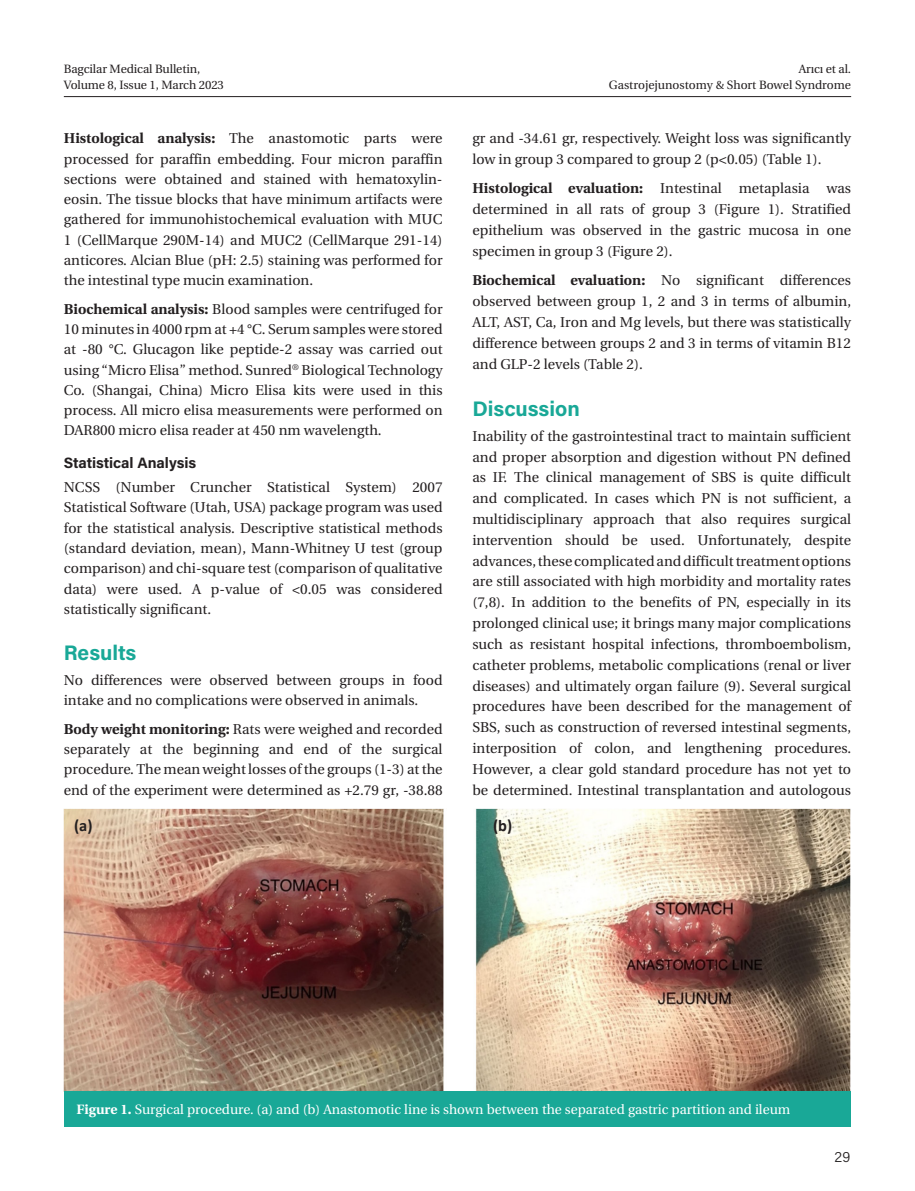
<style>
.page{position:relative;width:915px;height:1191px;background:#fff}
.page>*{position:absolute;margin:0;border:0;box-sizing:border-box;transform-origin:0 0}
.ARA_BASLIK{font:700 21px "Acumin Pro";color:#19a897}
.t1{font:700 16.5px "Calibri";color:#231f20}
.YAZI_ARA_BOLD{font:700 15px "Acumin Pro";letter-spacing:-.005em;color:#231f20}
.t2{font:300 15px "Acumin Pro";color:#231f20}
.YAZI{font:14.25px/20.9px "Utopia Medium Tr";color:#231f20;text-align:justify}
.RESİM-ALTI{font:13.5px "Utopia Medium Tr";color:#fff}
.t3{font:12px/16.5px "Utopia Medium Tr";letter-spacing:-.01em;color:#231f20;text-align:right}
.s1{font-family:"Utopia Bold Tr"}
</style>
<div class="page">
<hr style="left:64px;top:96px;width:786px;height:1px;background:#231f20">
<img style="left:64px;top:808px;width:786px;height:283px">
<div style="left:64px;top:1091px;width:786px;height:36px;background:#19a897"></div>
<p class="t3" style="left:64px;top:60px;width:162px;text-align:left">Bagcilar Medical Bulletin,<br>Volume 8, Issue 1, March 2023</p>
<p class="YAZI" style="left:64px;top:128px;width:380px;line-height:20.2px"><span class="s1">Histological analysis:</span> The anastomotic parts were processed for paraffin embedding. Four micron paraffin sections were obtained and stained with hematoxylin&shy;eosin. The tissue blocks that have minimum artifacts were gathered for immunohistochemical evaluation with MUC 1 (CellMarque 290M-14) and MUC2 (CellMarque 291-14) anticores. Alcian Blue (pH: 2.5) staining was performed for the intestinal type mucin examination.</p>
<p class="YAZI" style="left:64px;top:299px;width:380px;line-height:20.2px"><span class="s1">Biochemical analysis:</span> Blood samples were centrifuged for 10 minutes in 4000 rpm at +4 °C. Serum samples were stored at -80 °C. Glucagon like peptide-2 assay was carried out using “Micro Elisa” method. Sunred<sup>®</sup> Biological Technology Co. (Shangai, China) Micro Elisa kits were used in this process. All micro elisa measurements were performed on DAR800 micro elisa reader at 450 nm wavelength.</p>
<p class="YAZI_ARA_BOLD" style="left:64px;top:452px;width:134px">Statistical Analysis</p>
<p class="YAZI" style="left:64px;top:477px;width:380px;line-height:20.2px">NCSS (Number Cruncher Statistical System) 2007<br>Statistical Software (Utah, USA) package program was used for the statistical analysis. Descriptive statistical methods (standard deviation, mean), Mann-Whitney U test (group comparison) and chi-square test (comparison of qualitative data) were used. A p-value of &lt;0.05 was considered statistically significant.</p>
<p class="ARA_BASLIK" style="left:64px;top:638px;width:74px">Results</p>
<p class="YAZI" style="left:64px;top:670px;width:380px;line-height:20.2px">No differences were observed between groups in food intake and no complications were observed in animals.</p>
<p class="YAZI" style="left:64px;top:719px;width:380px;line-height:20.2px"><span class="s1">Body weight monitoring:</span> Rats were weighed and recorded separately at the beginning and end of the surgical procedure. The mean weight losses of the groups (1-3) at the end of the experiment were determined as +2.79 gr, -38.88</p>
<p class="t3" style="left:608px;top:60px;width:243px">Arıcı et al.<br>Gastrojejunostomy &amp; Short Bowel Syndrome</p>
<p class="YAZI" style="left:472px;top:128px;width:380px">gr and -34.61 gr, respectively. Weight loss was significantly low in group 3 compared to group 2 (p&lt;0.05) (Table 1).</p>
<p class="YAZI" style="left:472px;top:178px;width:380px"><span class="s1">Histological evaluation:</span> Intestinal metaplasia was determined in all rats of group 3 (Figure 1). Stratified epithelium was observed in the gastric mucosa in one specimen in group 3 (Figure 2).</p>
<p class="YAZI" style="left:472px;top:270px;width:380px"><span class="s1">Biochemical evaluation:</span> No significant differences observed between group 1, 2 and 3 in terms of albumin, ALT, AST, Ca, Iron and Mg levels, but there was statistically difference between groups 2 and 3 in terms of vitamin B12 and GLP-2 levels (Table 2).</p>
<p class="ARA_BASLIK" style="left:472px;top:393px;width:109px">Discussion</p>
<p class="YAZI" style="left:472px;top:425px;width:380px">Inability of the gastrointestinal tract to maintain sufficient and proper absorption and digestion without PN defined as IF. The clinical management of SBS is quite difficult and complicated. In cases which PN is not sufficient, a multidisciplinary approach that also requires surgical intervention should be used. Unfortunately, despite advances, these complicated and difficult treatment options are still associated with high morbidity and mortality rates (7,8). In addition to the benefits of PN, especially in its prolonged clinical use; it brings many major complications such as resistant hospital infections, thromboembolism, catheter problems, metabolic complications (renal or liver diseases) and ultimately organ failure (9). Several surgical procedures have been described for the management of SBS, such as construction of reversed intestinal segments, interposition of colon, and lengthening procedures.<br>However, a clear gold standard procedure has not yet to be determined. Intestinal transplantation and autologous</p>
<p class="t1" style="left:74px;top:814px;width:20px">(a)</p>
<p class="t1" style="left:493px;top:814px;width:21px">(b)</p>
<p class="RESİM-ALTI" style="left:77px;top:1102px;width:715px"><span class="s1">Figure 1.</span> Surgical procedure. (a) and (b) Anastomotic line is shown between the separated gastric partition and ileum</p>
<p class="t2" style="left:834px;top:1146px;width:17px">29</p>
</div>
